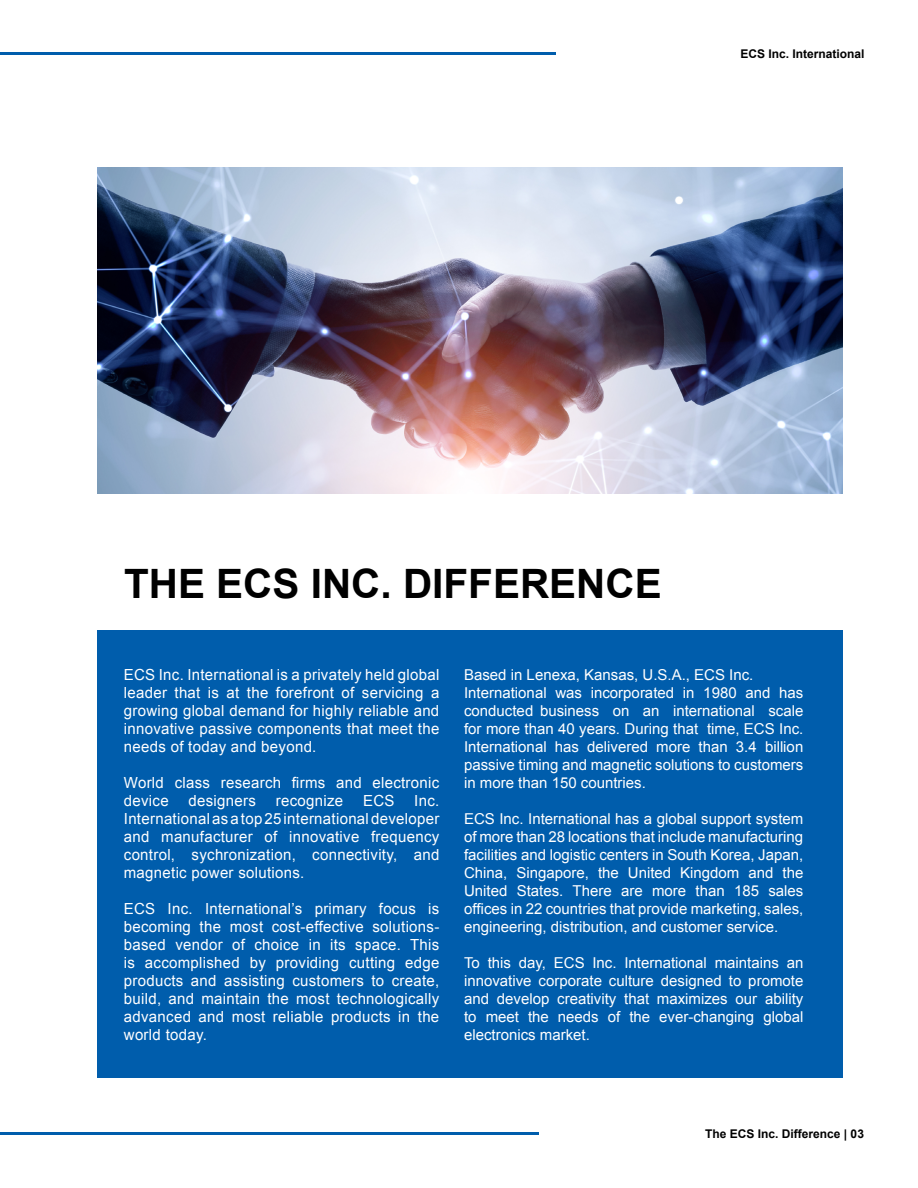
<style>
.page{position:relative;width:918px;height:1188px;background:#fff}
.page>*{position:absolute;margin:0;border:0;box-sizing:border-box;transform-origin:0 0}
.t1{font:700 40.5px "Arial";color:#000}
.t2{font:15.3px/18px "Arial";letter-spacing:.02em;color:#fff;text-align:justify}
.t3{font:15px/18px "Arial";color:#fff;text-align:justify}
.t4{font:700 12px "Arial";color:#000}
</style>
<div class="page">
<hr style="left:0;top:53px;width:556px;height:2px;background:#005dac">
<hr style="left:0;top:1133px;width:556px;height:2px;background:#005dac">
<div style="left:97px;top:631px;width:745px;height:447px;background:#005dac"></div>
<img style="left:97px;top:167px;width:745px;height:326px">
<div style="left:539px;top:1124px;width:332px;height:22px;background:#fff"></div>
<p class="t4" style="left:740px;top:46px;width:126px">ECS Inc. International</p>
<h1 class="t1" style="left:124px;top:557px;width:539px">THE ECS INC. DIFFERENCE</h1>
<p class="t2" style="left:124px;top:666px;width:317px">ECS Inc. International is a privately held global leader that is at the forefront of servicing a growing global demand for highly reliable and innovative passive components that meet the needs of today and beyond.</p>
<p class="t2" style="left:124px;top:774px;width:317px">World class research firms and electronic device</p>
<p class="t2" style="left:189px;top:791px;width:69px">designers</p>
<p class="t2" style="left:276px;top:791px;width:69px">recognize</p>
<p class="t2" style="left:363px;top:791px;width:33px">ECS</p>
<p class="t2" style="left:124px;top:791px;width:317px;text-indent:290px">Inc.<br>International as a top 25 international developer and manufacturer of innovative frequency control, sychronization, connectivity, and magnetic power solutions.</p>
<p class="t2" style="left:124px;top:899px;width:317px">ECS Inc. International’s primary focus is becoming the most cost-effective solutions&shy;based vendor of choice in its space. This is accomplished by providing cutting edge products and assisting customers to create, build, and maintain the most technologically advanced and most reliable products in the world today.</p>
<p class="t3" style="left:464px;top:666px;width:341px;text-align:left">Based in Lenexa, Kansas, U.S.A., ECS Inc.<br>International was incorporated in 1980 and has conducted business on an international scale for more than 40 years. During that time, ECS Inc.<br>International has delivered more than 3.4 billion passive timing and magnetic solutions to customers in more than 150 countries.</p>
<p class="t3" style="left:464px;top:810px;width:341px">ECS Inc. International has a global support system of more than 28 locations that include manufacturing facilities and logistic centers in South Korea, Japan, China, Singapore, the United Kingdom and the United States. There are more than 185 sales offices in 22 countries that provide marketing, sales, engineering, distribution, and customer service.</p>
<p class="t3" style="left:464px;top:954px;width:341px">To this day, ECS Inc. International maintains an innovative corporate culture designed to promote and develop creativity that maximizes our ability to meet the needs of the ever-changing global electronics market.</p>
<p class="t4" style="left:777px;top:1126px;width:60px">Page Nam</p>
<p class="t4" style="left:851px;top:1126px;width:15px">##</p>
<p class="t4" style="left:705px;top:1126px;width:160px">The ECS Inc. Difference | 03</p>
</div>
